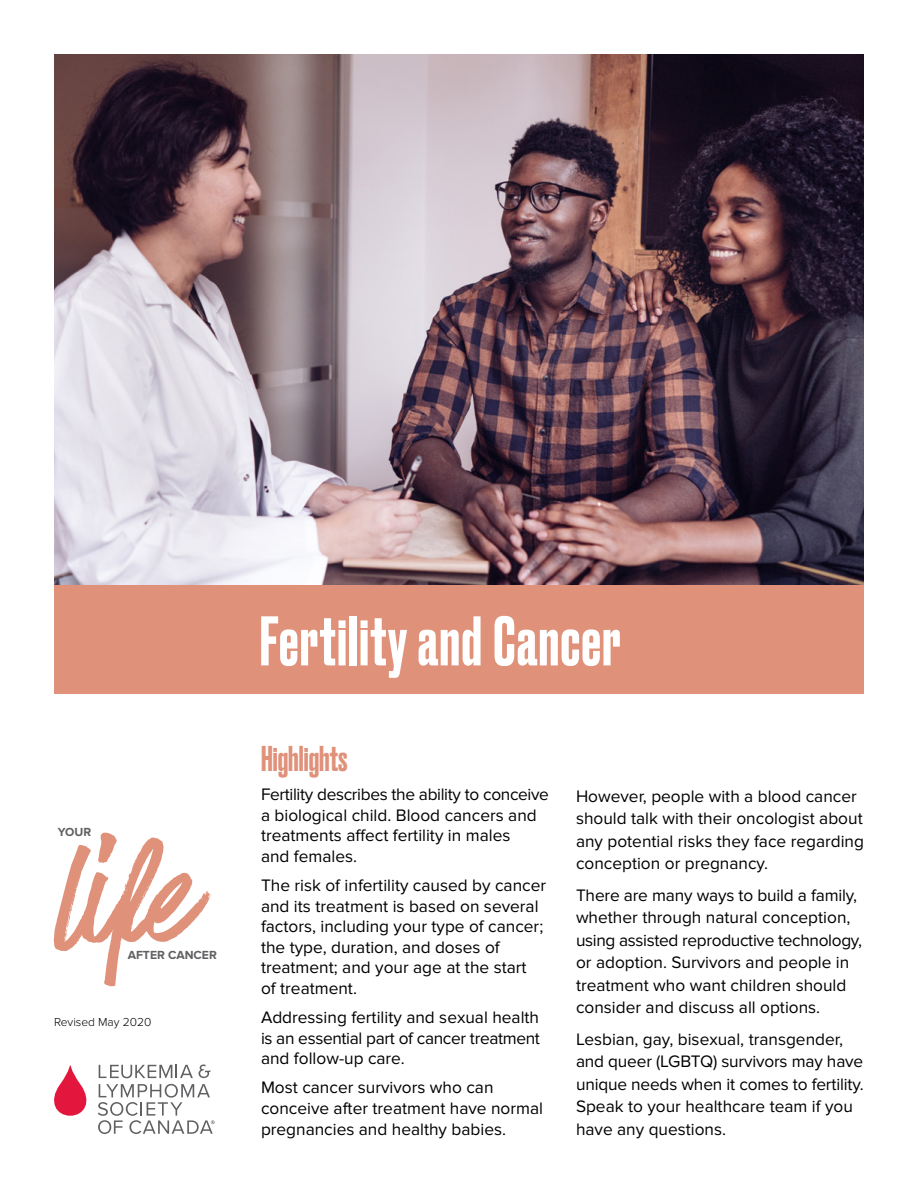
<style>
.page{position:relative;width:918px;height:1188px;background:#fff}
.page>*{position:absolute;margin:0;border:0;box-sizing:border-box;transform-origin:0 0}
.t1{font:500 66px "Druk";letter-spacing:.02em;color:#fff}
.t2{font:500 33.75px "Druk";color:#e0917a}
.t3{font:17.25px/20.5px "Proxima Nova";color:#000}
.t4{font:700 12.15px "Proxima Nova";color:#5f6062}
.t5{font:300 12px "Proxima Nova";color:#000}
</style>
<div class="page">
<img style="left:54px;top:54px;width:810px;height:531px">
<div style="left:54px;top:585px;width:810px;height:109px;background:#e0917a"></div>
<svg style="left:54px;top:1064px;width:161px;height:70px"></svg>
<svg style="left:54px;top:832px;width:157px;height:155px"></svg>
<p class="t4" style="left:58px;top:825px;width:35px">YOUR</p>
<p class="t4" style="left:128px;top:948px;width:91px">AFTER CANCER</p>
<p class="t5" style="left:54px;top:1015px;width:99px">Revised May 2020</p>
<h1 class="t1" style="left:260px;top:596px;width:363px">Fertility and Cancer</h1>
<h2 class="t2" style="left:261px;top:735px;width:88px">Highlights</h2>
<p class="t3" style="left:261px;top:784px;width:289px">Fertility describes the ability to conceive a biological child. Blood cancers and treatments affect fertility in males<br>and females.</p>
<p class="t3" style="left:261px;top:875px;width:287px">The risk of infertility caused by cancer and its treatment is based on several factors, including your type of cancer; the type, duration, and doses of treatment; and your age at the start<br>of treatment.</p>
<p class="t3" style="left:261px;top:1007px;width:281px;text-align:justify">Addressing fertility and sexual health is an essential part of cancer treatment and follow-up care.</p>
<p class="t3" style="left:261px;top:1078px;width:284px">Most cancer survivors who can conceive after treatment have normal pregnancies and healthy babies.</p>
<p class="t3" style="left:576px;top:785px;width:290px;line-height:22.5px">However, people with a blood cancer should talk with their oncologist about any potential risks they face regarding conception or pregnancy.</p>
<p class="t3" style="left:576px;top:884px;width:288px;line-height:22.5px">There are many ways to build a family, whether through natural conception, using assisted reproductive technology, or adoption. Survivors and people in treatment who want children should consider and discuss all options.</p>
<p class="t3" style="left:576px;top:1028px;width:289px;line-height:22.5px">Lesbian, gay, bisexual, transgender, and queer (LGBTQ) survivors may have unique needs when it comes to fertility.<br>Speak to your healthcare team if you have any questions.</p>
</div>
